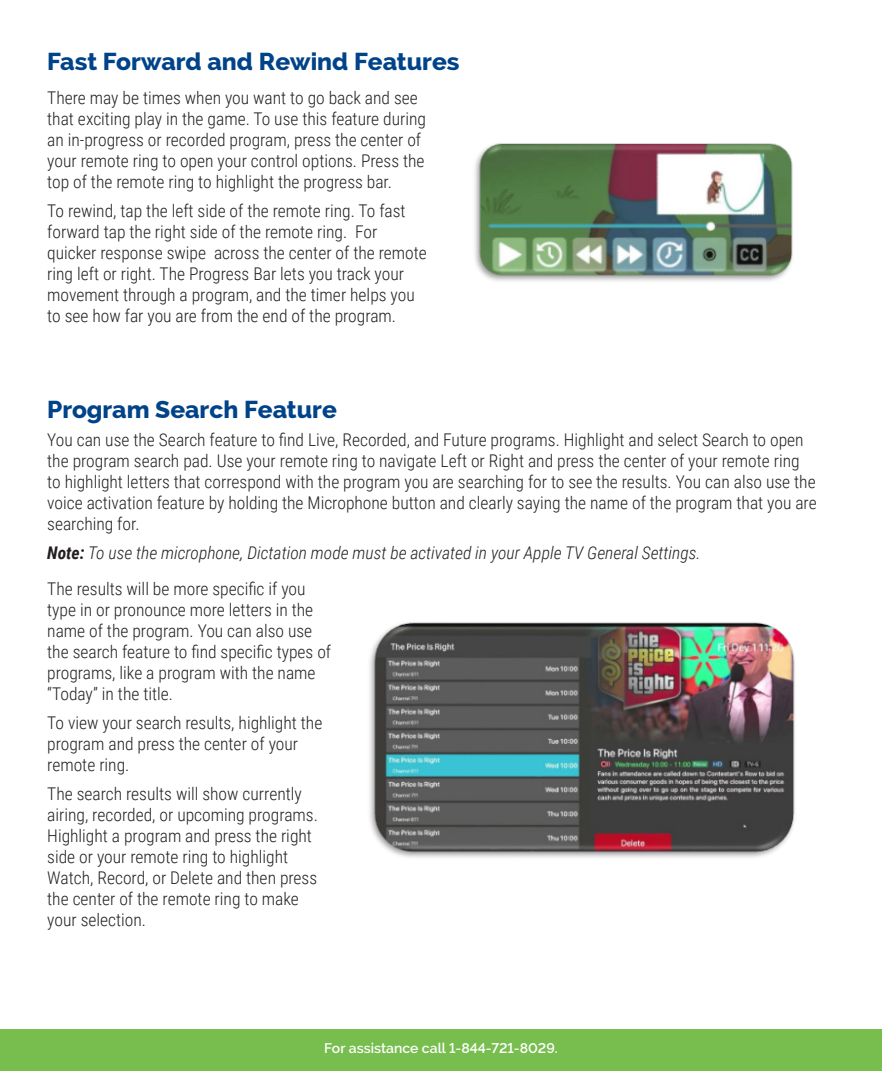
<style>
.page{position:relative;width:882px;height:1071px;background:#fff}
.page>*{position:absolute;margin:0;border:0;box-sizing:border-box;transform-origin:0 0}
.t1{font:800 24.5px "Raleway";color:#004389}
.t2{font:300 17.5px/21px "Roboto Condensed";color:#231f20}
.t3{font:italic 300 17.5px "Roboto Condensed";color:#231f20}
.t4{font:600 14px "Raleway";color:#fff}
.s1{font-weight:700}
</style>
<div class="page">
<div style="left:0;top:1029px;width:882px;height:42px;background:#77be4e"></div>
<img style="left:475px;top:143px;width:318px;height:138px">
<img style="left:370px;top:622px;width:425px;height:236px">
<p class="t1" style="left:47px;top:48px;width:414px">Fast Forward and Rewind Features</p>
<p class="t2" style="left:47px;top:87px;width:380px">There may be times when you want to go back and see that exciting play in the game. To use this feature during an in-progress or recorded program, press the center of your remote ring to open your control options. Press the top of the remote ring to highlight the progress bar.</p>
<p class="t2" style="left:47px;top:199px;width:381px">To rewind, tap the left side of the remote ring. To fast forward tap the right side of the remote ring. For quicker response swipe across the center of the remote ring left or right. The Progress Bar lets you track your movement through a program, and the timer helps you to see how far you are from the end of the program.</p>
<p class="t1" style="left:47px;top:395px;width:291px">Program Search Feature</p>
<p class="t2" style="left:47px;top:429px;width:771px">You can use the Search feature to find Live, Recorded, and Future programs. Highlight and select Search to open the program search pad. Use your remote ring to navigate Left or Right and press the center of your remote ring to highlight letters that correspond with the program you are searching for to see the results. You can also use the voice activation feature by holding the Microphone button and clearly saying the name of the program that you are searching for.</p>
<p class="t3" style="left:47px;top:541px;width:655px"><span class="s1">Note:</span> To use the microphone, Dictation mode must be activated in your Apple TV General Settings.</p>
<p class="t2" style="left:47px;top:577px;width:285px">The results will be more specific if you type in or pronounce more letters in the name of the program. You can also use the search feature to find specific types of programs, like a program with the name “Today” in the title.</p>
<p class="t2" style="left:47px;top:711px;width:277px">To view your search results, highlight the program and press the center of your remote ring.</p>
<p class="t2" style="left:47px;top:782px;width:272px">The search results will show currently airing, recorded, or upcoming programs.<br>Highlight a program and press the right side or your remote ring to highlight Watch, Record, or Delete and then press the center of the remote ring to make your selection.</p>
<p class="t4" style="left:324px;top:1040px;width:235px">For assistance call 1-844-721-8029.</p>
</div>
